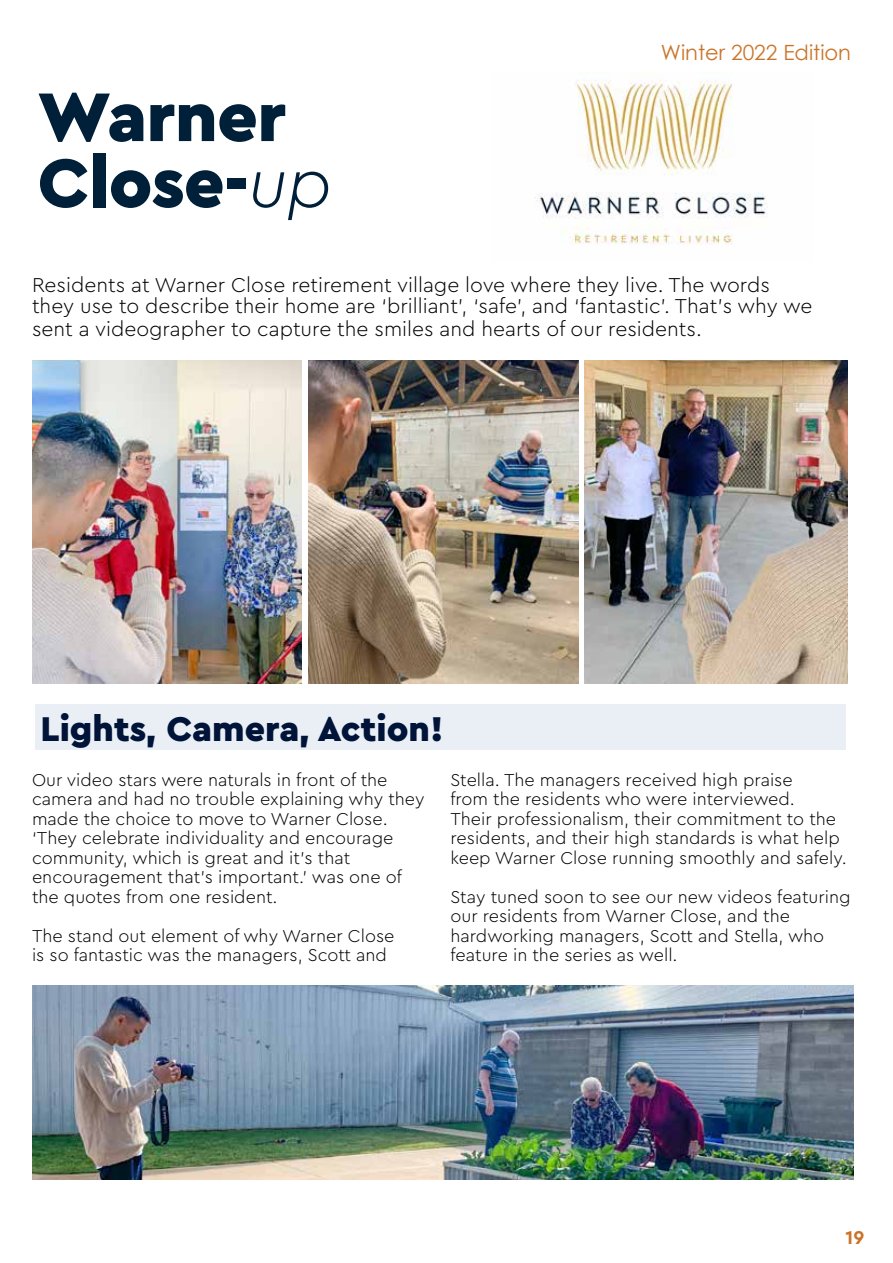
<style>
.page{position:relative;width:893px;height:1263px;background:#fff}
.page>*{position:absolute;margin:0;border:0;box-sizing:border-box;transform-origin:0 0}
.t1{font:900 72px/66px "Cera Pro";letter-spacing:-.01em;color:#001f38}
.t2{font:900 36px "Cera Pro";color:#001339}
.t3{font:300 21px/21.8px "Cera Pro";color:#000}
.t4{font:21px "Century Gothic";color:#cb7429}
.t5{font:700 19.5px "Cera Pro";color:#cb7429}
.t6{font:300 18px/19.5px "Cera Pro";color:#000}
.s1{font-weight:300;font-style:italic}
</style>
<div class="page">
<img style="left:535px;top:73px;width:232px;height:172px">
<img style="left:32px;top:360px;width:270px;height:323px">
<img style="left:584px;top:360px;width:263px;height:323px">
<img style="left:308px;top:360px;width:270px;height:323px">
<img style="left:32px;top:986px;width:822px;height:193px">
<div style="left:35px;top:704px;width:810px;height:46px;background:#e9eff5"></div>
<h1 class="t1" style="left:38px;top:81px;width:296px">Warner<br>Close-<span class="s1">up</span></h1>
<p class="t4" style="left:661px;top:38px;width:192px">Winter 2022 Edition</p>
<p class="t3" style="left:32px;top:273px;width:782px">Residents at Warner Close retirement village love where they live. The words they use to describe their home are ‘brilliant’, ‘safe’, and ‘fantastic’. That’s why we sent a videographer to capture the smiles and hearts of our residents.</p>
<h2 class="t2" style="left:40px;top:705px;width:405px">Lights, Camera, Action!</h2>
<p class="t6" style="left:32px;top:769px;width:394px">Our video stars were naturals in front of the camera and had no trouble explaining why they made the choice to move to Warner Close. ‘They celebrate individuality and encourage community, which is great and it’s that encouragement that’s important.’ was one of the quotes from one resident.</p>
<p class="t6" style="left:32px;top:925px;width:364px">The stand out element of why Warner Close is so fantastic was the managers, Scott and</p>
<p class="t6" style="left:450px;top:769px;width:398px">Stella. The managers received high praise<br>from the residents who were interviewed.<br>Their professionalism, their commitment to the residents, and their high standards is what help keep Warner Close running smoothly and safely.</p>
<p class="t6" style="left:450px;top:886px;width:402px">Stay tuned soon to see our new videos featuring our residents from Warner Close, and the hardworking managers, Scott and Stella, who feature in the series as well.</p>
<p class="t5" style="left:845px;top:1224px;width:21px">19</p>
</div>
